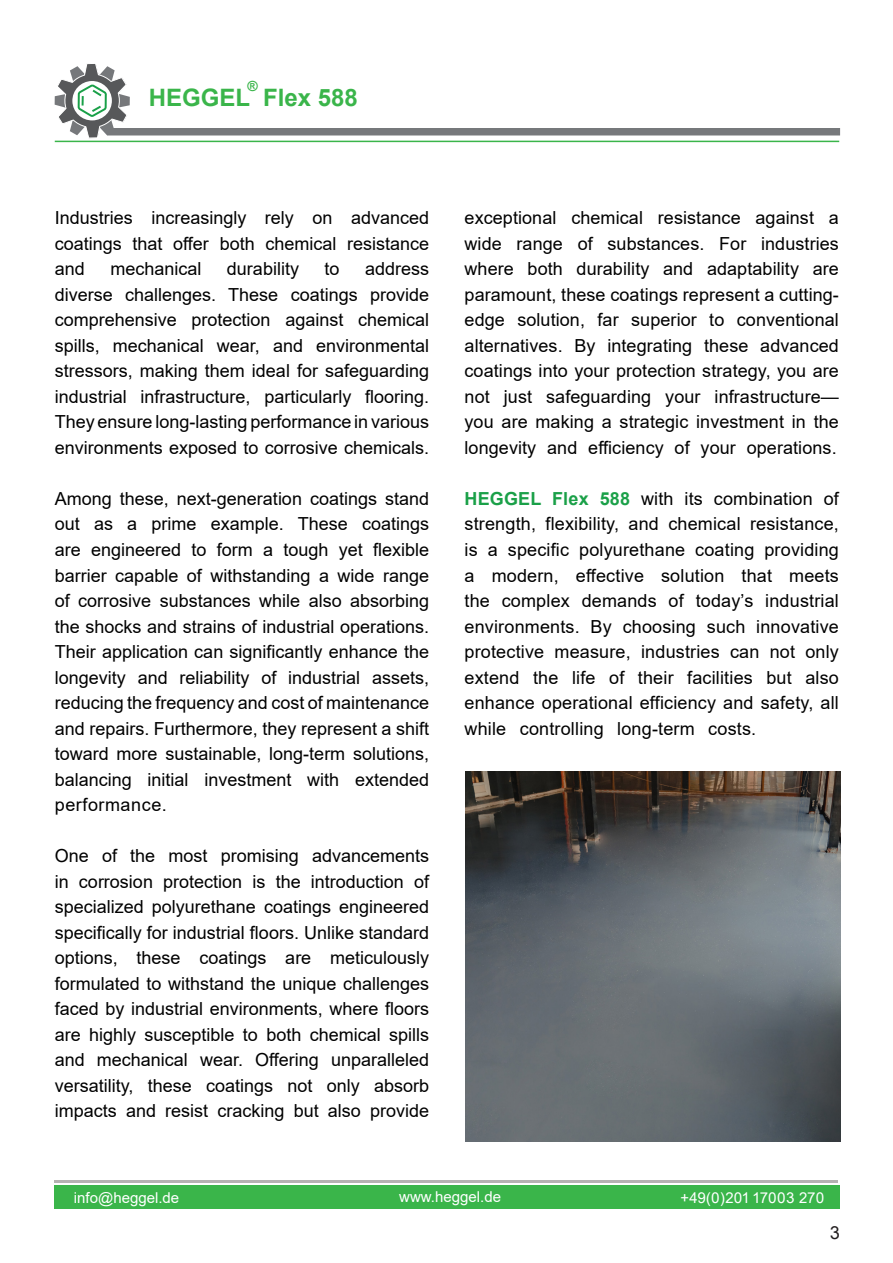
<style>
.page{position:relative;width:893px;height:1263px;background:#fff}
.page>*{position:absolute;margin:0;border:0;box-sizing:border-box;transform-origin:0 0}
.t1{font:700 24px "Arial";color:#3ab54a}
.t2{font:18px/25.5px "Arial";color:#000;text-align:justify}
.t3{font:18px "ER Arial KOI 8";color:#231f20}
.t4{font:15px "Arial";color:#fff}
.t5{font:15px "ER Arial KOI 8";color:#fff}
.BellCent{font:700 13.95px "Arial";color:#3ab54a}
.s1{font-weight:700;color:#1aa048}
</style>
<div class="page">
<div style="left:54px;top:1185px;width:785px;height:24px;background:#3ab54a"></div>
<hr style="left:54px;top:1180px;width:784px;height:3px;background:#767171">
<div style="left:107px;top:128px;width:733px;height:7px;background:#76787b"></div>
<svg style="left:55px;top:64px;width:75px;height:74px"></svg>
<hr style="left:55px;top:141px;width:784px;height:1px;background:#3ab54a">
<img style="left:466px;top:772px;width:374px;height:370px">
<p class="BellCent" style="left:247px;top:76px;width:12px">®</p>
<p class="t1" style="left:149px;top:80px;width:210px">HEGGEL Flex 588</p>
<p class="t2" style="left:55px;top:205px;width:376px">Industries increasingly rely on advanced coatings that offer both chemical resistance and</p>
<p class="t2" style="left:55px;top:256px;width:376px;text-indent:310px">address diverse challenges. These coatings provide comprehensive protection against chemical spills, mechanical wear, and environmental stressors, making them ideal for safeguarding industrial infrastructure, particularly flooring.<br>They ensure long-lasting performance in various environments exposed to corrosive chemicals.</p>
<p class="t2" style="left:55px;top:486px;width:376px">Among these, next-generation coatings stand out as a prime example. These coatings are engineered to form a tough yet flexible barrier capable of withstanding a wide range of corrosive substances while also absorbing the shocks and strains of industrial operations.<br>Their application can significantly enhance the longevity and reliability of industrial assets, reducing the frequency and cost of maintenance and repairs. Furthermore, they represent a shift toward more sustainable, long-term solutions, balancing initial investment with extended performance.</p>
<p class="t2" style="left:55px;top:843px;width:376px">One of the most promising advancements in corrosion protection is the introduction of specialized polyurethane coatings engineered specifically for industrial floors. Unlike standard options, these coatings are meticulously formulated to withstand the unique challenges faced by industrial environments, where floors are highly susceptible to both chemical spills and mechanical wear. Offering unparalleled versatility, these coatings not only absorb impacts and resist cracking but also provide</p>
<p class="t2" style="left:110px;top:256px;width:93px">mechanical</p>
<p class="t2" style="left:227px;top:256px;width:74px">durability</p>
<p class="t2" style="left:325px;top:256px;width:17px">to</p>
<p class="t2" style="left:465px;top:205px;width:376px">exceptional chemical resistance against a wide range of substances. For industries where both durability and adaptability are paramount, these coatings represent a cutting&shy;edge solution, far superior to conventional alternatives. By integrating these advanced coatings into your protection strategy, you are not just safeguarding your infrastructure— you are making a strategic investment in the longevity and efficiency of your operations.</p>
<p class="t2" style="left:465px;top:486px;width:376px"><span class="s1">HEGGEL Flex 588</span> with its combination of strength, flexibility, and chemical resistance, is a specific polyurethane coating providing a modern, effective solution that meets the complex demands of today’s industrial environments. By choosing such innovative protective measure, industries can not only extend the life of their facilities but also enhance operational efficiency and safety, all while controlling long-term costs.</p>
<p class="t4" style="left:74px;top:1187px;width:107px">info@heggel.de</p>
<p class="t4" style="left:399px;top:1187px;width:103px">www.heggel.de</p>
<p class="t5" style="left:680px;top:1189px;width:146px">+49)0(201 17003 270</p>
<p class="t3" style="left:830px;top:1223px;width:12px">3</p>
</div>
